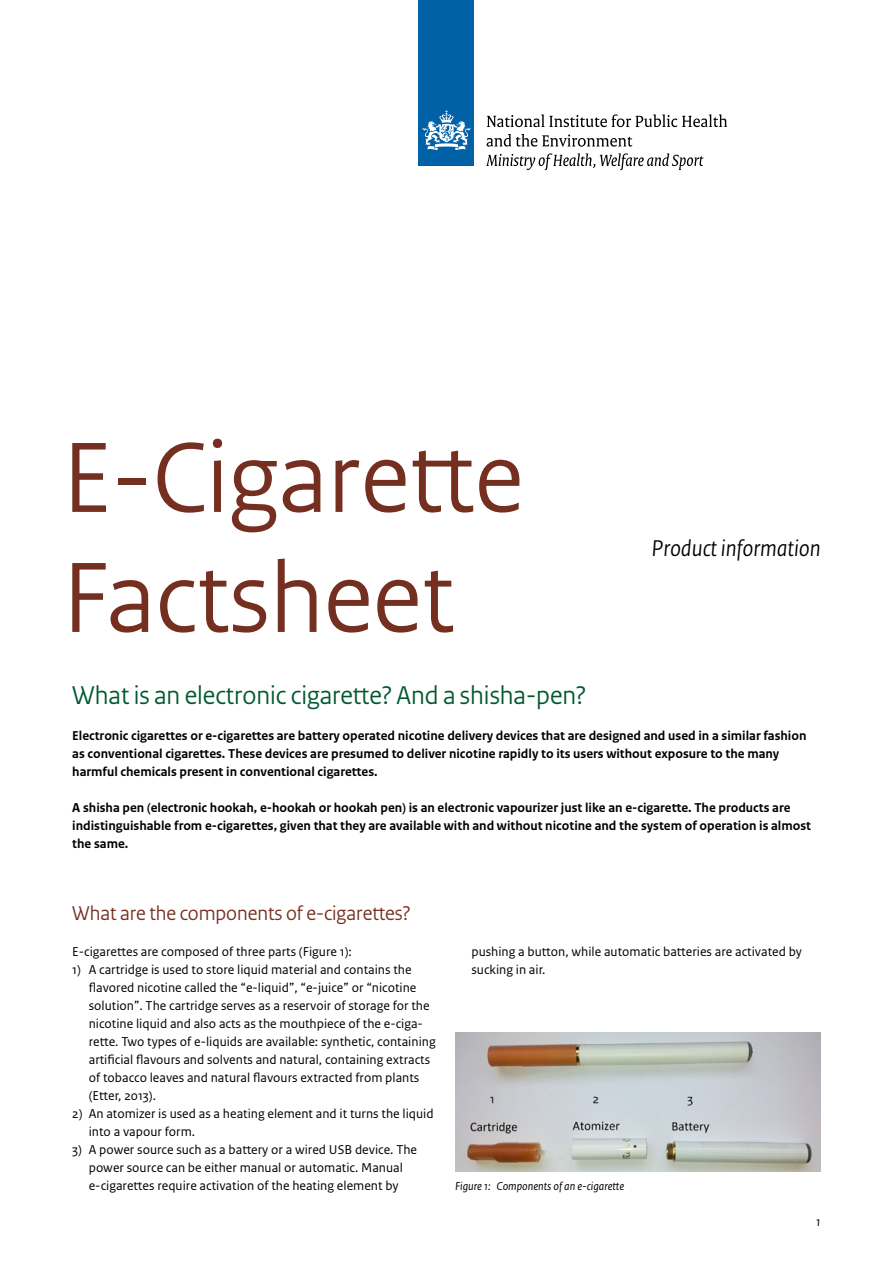
<style>
.page{position:relative;width:893px;height:1263px;background:#fff}
.page>*{position:absolute;margin:0;border:0;box-sizing:border-box;transform-origin:0 0}
._00_RIVM_Stijlelemen{font:105px "Rijksoverheid Sans Heading";letter-spacing:.005em;color:#752f21}
._04_RIVM_Kop{font:27px "Rijksoverheid Sans Heading";color:#005832}
._02_RIVM_Subtitel_Fa{font:italic 24px "Rijksoverheid Sans Heading";color:#000}
._05_RIVM_Paragraafko{font:21px "Rijksoverheid Sans Heading";color:#752f21}
._10_RIVM_Broodtekst{font:13.5px/18px "Rijksoverheid Sans Text";color:#000}
._09_RIVM_Inleiding{font:700 13.5px/18px "Rijksoverheid Sans Text";color:#000}
.t1{font:italic 13.5px "Rijksoverheid Sans Text";color:#000}
.t2{font:italic 12px "Rijksoverheid Sans Text";color:#000}
</style>
<div class="page">
<img style="left:455px;top:1033px;width:366px;height:138px">
<div style="left:419px;top:0;width:55px;height:166px;background:#0061a7"></div>
<svg style="left:423px;top:110px;width:47px;height:40px"></svg>
<svg style="left:487px;top:114px;width:240px;height:13px"></svg>
<svg style="left:487px;top:134px;width:145px;height:13px"></svg>
<svg style="left:486px;top:153px;width:217px;height:17px"></svg>
<p class="_00_RIVM_Stijlelemen" style="left:63px;top:417px;width:462px">E-Cigarette</p>
<p class="_00_RIVM_Stijlelemen" style="left:63px;top:537px;width:393px">Factsheet</p>
<p class="_02_RIVM_Subtitel_Fa" style="left:651px;top:535px;width:171px">Product information</p>
<p class="_04_RIVM_Kop" style="left:72px;top:679px;width:516px">What is an electronic cigarette? And a shisha-pen?</p>
<p class="_09_RIVM_Inleiding" style="left:72px;top:727px;width:736px">Electronic cigarettes or e-cigarettes are battery operated nicotine delivery devices that are designed and used in a similar fashion as conventional cigarettes. These devices are presumed to deliver nicotine rapidly to its users without exposure to the many harmful chemicals present in conventional cigarettes.</p>
<p class="_09_RIVM_Inleiding" style="left:72px;top:799px;width:740px">A shisha pen (electronic hookah, e-hookah or hookah pen) is an electronic vapourizer just like an e-cigarette. The products are indistinguishable from e-cigarettes, given that they are available with and without nicotine and the system of operation is almost the same.</p>
<p class="_05_RIVM_Paragraafko" style="left:72px;top:901px;width:340px">What are the components of e-cigarettes?</p>
<p class="_10_RIVM_Broodtekst" style="left:72px;top:943px;width:281px">E-cigarettes are composed of three parts (Figure 1):</p>
<p class="_10_RIVM_Broodtekst" style="left:89px;top:961px;width:348px;text-indent:-16px">1) A cartridge is used to store liquid material and contains the flavored nicotine called the “e-liquid”, “e-juice” or “nicotine solution”. The cartridge serves as a reservoir of storage for the nicotine liquid and also acts as the mouthpiece of the e-ciga&shy;rette. Two types of e-liquids are available: synthetic, containing artificial flavours and solvents and natural, containing extracts of tobacco leaves and natural flavours extracted from plants (Etter, 2013).</p>
<p class="_10_RIVM_Broodtekst" style="left:89px;top:1105px;width:346px;text-indent:-16px">2) An atomizer is used as a heating element and it turns the liquid into a vapour form.</p>
<p class="_10_RIVM_Broodtekst" style="left:72px;top:1141px;width:346px;text-align:center">3) A power source such as a battery or a wired USB device. The power source can be either manual or automatic. Manual e-cigarettes require activation of the heating element by</p>
<p class="_10_RIVM_Broodtekst" style="left:471px;top:943px;width:332px">pushing a button, while automatic batteries are activated by sucking in air.</p>
<p class="t2" style="left:455px;top:1179px;width:171px">Figure 1: Components of an e-cigarette</p>
<p class="t1" style="left:816px;top:1214px;width:6px">1</p>
</div>
